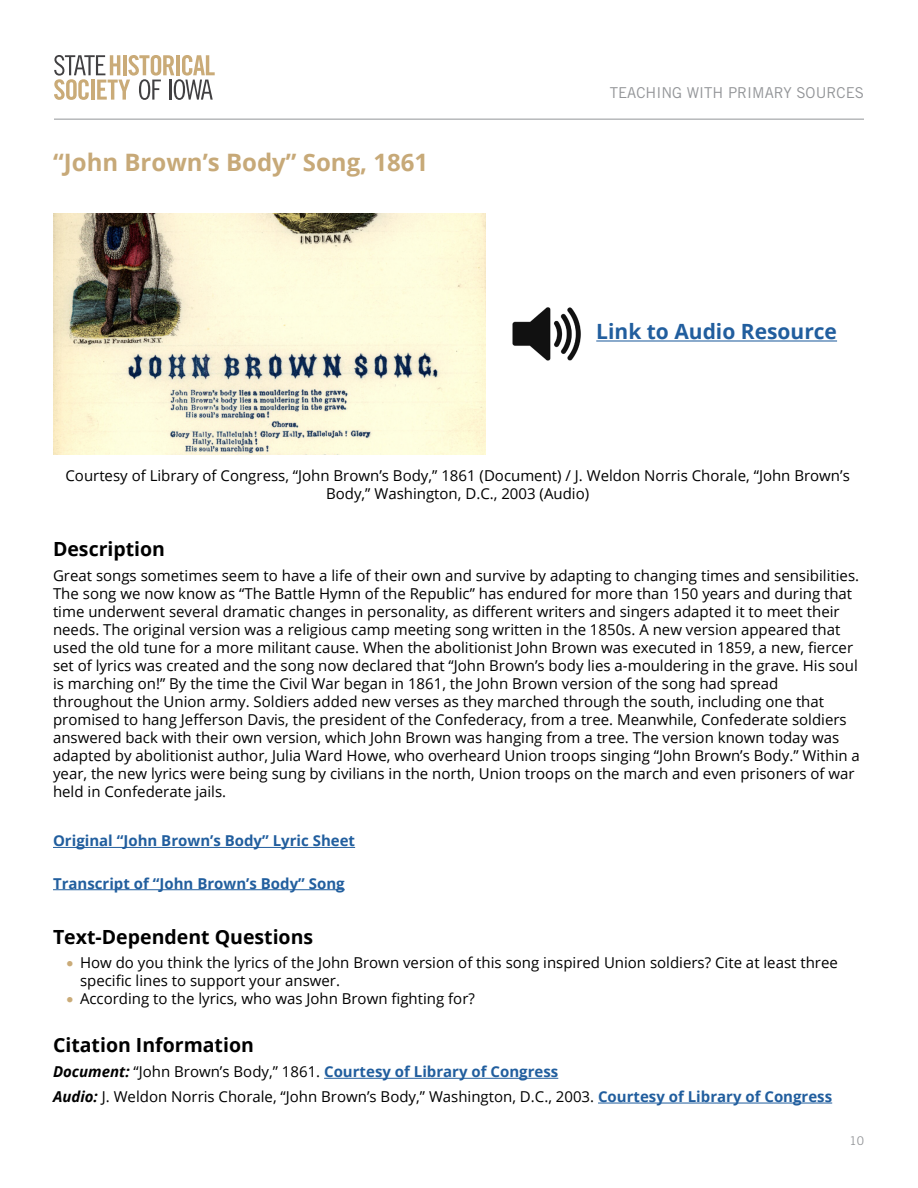
<style>
.page{position:relative;width:918px;height:1188px;background:#fff}
.page>*{position:absolute;margin:0;border:0;box-sizing:border-box;transform-origin:0 0}
.t1{font:700 24px "Open Sans";color:#c7a978}
.t2{font:700 21px "Open Sans";color:#215e9e}
.t3{font:700 19.5px "Open Sans";color:#000}
.t4{font:15px/18px "Open Sans";color:#000}
.t5{font:700 15px "Open Sans";color:#215e9e}
.t6{font:15px "Trade Gothic LT Std";color:#939598}
.t7{font:12px "Trade Gothic LT Std";color:#939598}
.s1{color:#caab78}
.s2{font-weight:700;font-style:italic}
.s3{font-weight:700;color:#215e9e}
</style>
<div class="page">
<hr style="left:54px;top:119px;width:810px;height:1px;background:#939598">
<svg style="left:54px;top:55px;width:161px;height:45px"></svg>
<hr style="left:598px;top:1103px;width:234px;height:1px;background:#215e9e">
<hr style="left:324px;top:1078px;width:234px;height:1px;background:#215e9e">
<hr style="left:53px;top:889px;width:292px;height:1px;background:#215e9e">
<hr style="left:53px;top:847px;width:302px;height:1px;background:#215e9e">
<img style="left:53px;top:213px;width:433px;height:241px">
<img style="left:512px;top:307px;width:69px;height:54px">
<hr style="left:596px;top:340px;width:241px;height:2px;background:#215e9e">
<h2 class="t1" style="left:53px;top:145px;width:376px">“John Brown’s Body” Song, 1861</h2>
<p class="t6" style="left:610px;top:83px;width:256px">TEACHING WITH PRIMARY SOURCES</p>
<p class="t2" style="left:596px;top:317px;width:242px">Link to Audio Resource</p>
<p class="t4" style="left:66px;top:466px;width:786px;text-align:center">Courtesy of Library of Congress, “John Brown’s Body,” 1861 (Document) / J. Weldon Norris Chorale, “John Brown’s<br>Body,” Washington, D.C., 2003 (Audio)</p>
<h3 class="t3" style="left:53px;top:535px;width:114px">Description</h3>
<p class="t4" style="left:53px;top:566px;width:808px">Great songs sometimes seem to have a life of their own and survive by adapting to changing times and sensibilities.<br>The song we now know as “The Battle Hymn of the Republic” has endured for more than 150 years and during that</p>
<p class="t4" style="left:53px;top:602px;width:788px">time underwent several dramatic changes in personality, as different writers and singers adapted it to meet their</p>
<p class="t4" style="left:53px;top:620px;width:789px">needs. The original version was a religious camp meeting song written in the 1850s. A new version appeared that</p>
<p class="t4" style="left:53px;top:638px;width:802px">used the old tune for a more militant cause. When the abolitionist John Brown was executed in 1859, a new, fiercer</p>
<p class="t4" style="left:53px;top:656px;width:806px">set of lyrics was created and the song now declared that “John Brown’s body lies a-mouldering in the grave. His soul is marching on!” By the time the Civil War began in 1861, the John Brown version of the song had spread throughout the Union army. Soldiers added new verses as they marched through the south, including one that</p>
<p class="t4" style="left:53px;top:710px;width:795px">promised to hang Jefferson Davis, the president of the Confederacy, from a tree. Meanwhile, Confederate soldiers</p>
<p class="t4" style="left:53px;top:728px;width:808px">answered back with their own version, which John Brown was hanging from a tree. The version known today was adapted by abolitionist author, Julia Ward Howe, who overheard Union troops singing “John Brown’s Body.” Within a year, the new lyrics were being sung by civilians in the north, Union troops on the march and even prisoners of war held in Confederate jails.</p>
<p class="t5" style="left:53px;top:830px;width:304px">Original “John Brown’s Body” Lyric Sheet</p>
<p class="t5" style="left:53px;top:873px;width:293px">Transcript of “John Brown’s Body” Song</p>
<p class="t3" style="left:53px;top:923px;width:262px">Text-Dependent Questions</p>
<p class="t4" style="left:67px;top:953px;width:773px"><span class="s1">•</span> How do you think the lyrics of the John Brown version of this song inspired Union soldiers? Cite at least three</p>
<p class="t4" style="left:80px;top:971px;width:262px">specific lines to support your answer.</p>
<p class="t4" style="left:67px;top:989px;width:410px"><span class="s1">•</span> According to the lyrics, who was John Brown fighting for?</p>
<p class="t3" style="left:53px;top:1032px;width:202px">Citation Information</p>
<p class="t4" style="left:53px;top:1059px;width:781px;line-height:24.8px"><span class="s2">Document:</span> “John Brown’s Body,” 1861. <span class="s3">Courtesy of Library of Congress<br></span><span class="s2">Audio:</span> J. Weldon Norris Chorale, “John Brown’s Body,” Washington, D.C., 2003. <span class="s3">Courtesy of Library of Congress</span></p>
<p class="t7" style="left:849px;top:1133px;width:16px">10</p>
</div>
